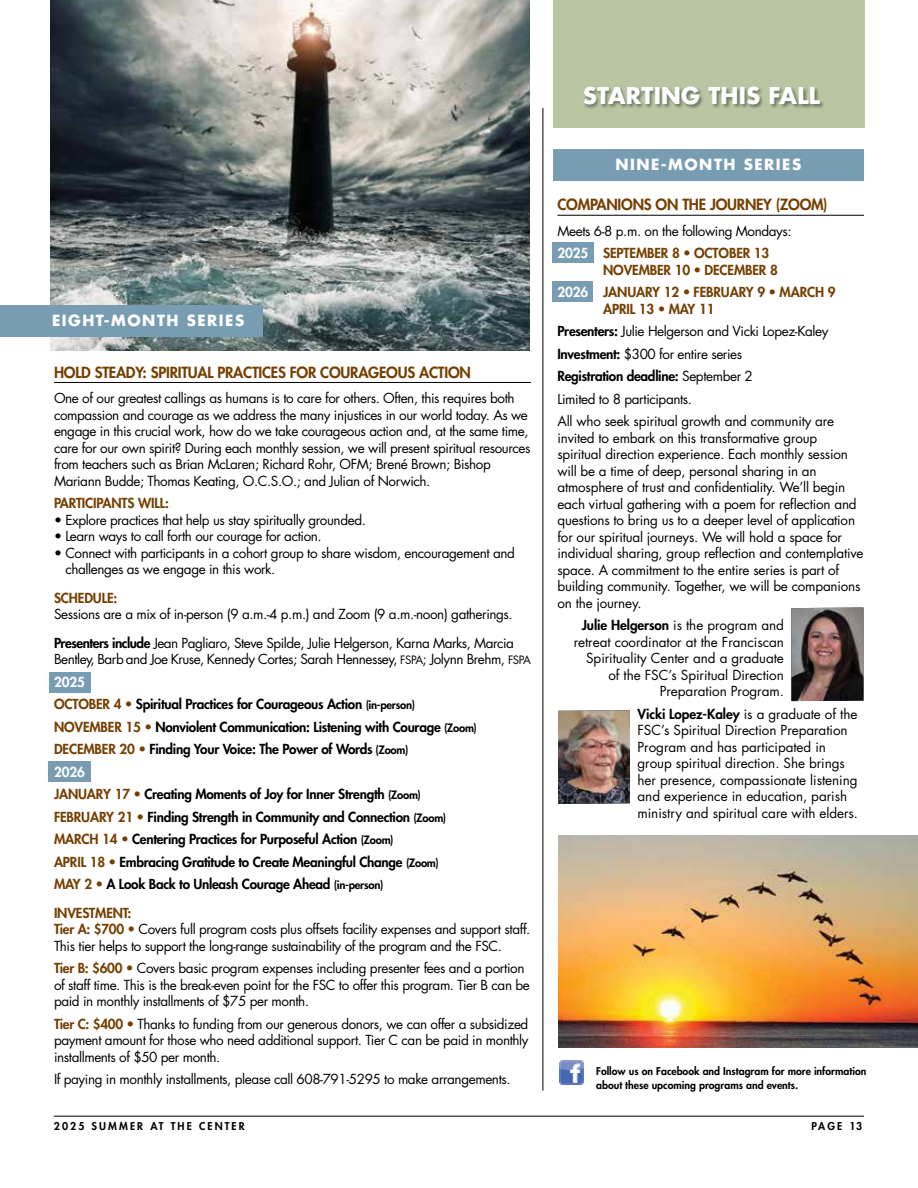
<style>
.page{position:relative;width:918px;height:1188px;background:#fff}
.page>*{position:absolute;margin:0;border:0;box-sizing:border-box;transform-origin:0 0}
.t1{font:700 22.5px "Futura Std";letter-spacing:.01em;color:#fff}
.t2{font:800 15px "Futura Std";letter-spacing:-.015em;color:#753f00}
.t3{font:700 15px "Futura Std";letter-spacing:.1em;color:#fff}
.t4{font:13.5px/16.5px "Futura Std";letter-spacing:-.03em;color:#000}
.t5{font:800 13.5px/22.5px "Futura Std";letter-spacing:-.02em;color:#000}
.t6{font:13.5px/16.5px "Futura Std";letter-spacing:-.005em;color:#000;text-align:right}
.t7{font:800 13.5px/22.5px "Futura Std";letter-spacing:-.01em;color:#753f00}
.t8{font:800 10.5px/13.5px "Futura Std";color:#000}
.t9{font:800 10.5px "Futura Std";letter-spacing:.2em;color:#000}
.s1{font-weight:800}
.s2{font-weight:400}
.s3{font-weight:400;font-size:11.25px}
.s4{color:#fff}
.s5{color:#753f00}
.s6{font-size:11.25px}
.s7{font-weight:800;color:#753f00}
.s8{font-weight:800;color:#fff}
</style>
<div class="page">
<div style="left:552px;top:242px;width:42px;height:21px;background:#789db2"></div>
<div style="left:552px;top:281px;width:41px;height:21px;background:#789db2"></div>
<hr style="left:557px;top:215px;width:307px;height:1px;background:#000">
<div style="left:49px;top:672px;width:42px;height:20px;background:#789db2"></div>
<div style="left:49px;top:761px;width:42px;height:21px;background:#789db2"></div>
<img style="left:51px;top:0;width:478px;height:351px">
<img style="left:559px;top:1060px;width:25px;height:25px">
<img style="left:791px;top:608px;width:72px;height:93px">
<img style="left:558px;top:710px;width:72px;height:94px">
<img style="left:558px;top:835px;width:360px;height:213px">
<hr style="left:54px;top:382px;width:477px;height:1px;background:#000">
<div style="left:554px;top:149px;width:310px;height:32px;background:#789db2"></div>
<div style="left:0;top:305px;width:263px;height:32px;background:#789db2"></div>
<div style="left:554px;top:0;width:311px;height:128px;background:#b9c5a3"></div>
<div style="left:583px;top:87px;width:242px;height:23px;background:#000;opacity:.4"></div>
<hr style="left:543px;top:108px;width:1px;height:983px;background:#000">
<hr style="left:54px;top:1116px;width:810px;height:1px;background:#000">
<h1 class="t1" style="left:583px;top:81px;width:238px">STARTING THIS FALL</h1>
<p class="t3" style="left:52px;top:310px;width:194px">EIGHT-MONTH SERIES</p>
<p class="t2" style="left:54px;top:363px;width:418px">HOLD STEADY: SPIRITUAL PRACTICES FOR COURAGEOUS ACTION</p>
<p class="t4" style="left:54px;top:390px;width:478px">One of our greatest callings as humans is to care for others. Often, this requires both compassion and courage as we address the many injustices in our world today. As we engage in this crucial work, how do we take courageous action and, at the same time, care for our own spirit? During each monthly session, we will present spiritual resources from teachers such as Brian McLaren; Richard Rohr, OFM; Brené Brown; Bishop Mariann Budde; Thomas Keating, O.C.S.O.; and Julian of Norwich.</p>
<p class="t7" style="left:54px;top:492px;width:117px">PARTICIPANTS WILL:</p>
<p class="t4" style="left:54px;top:512px;width:313px">• Explore practices that help us stay spiritually grounded.</p>
<p class="t4" style="left:54px;top:528px;width:269px">• Learn ways to call forth our courage for action.</p>
<p class="t4" style="left:65px;top:545px;width:451px;text-indent:-11px">• Connect with participants in a cohort group to share wisdom, encouragement and challenges as we engage in this work.</p>
<p class="t7" style="left:54px;top:586px;width:65px">SCHEDULE:</p>
<p class="t4" style="left:54px;top:600px;width:462px;line-height:28.5px">Sessions are a mix of in-person (9 a.m.-4 p.m.) and Zoom (9 a.m.-noon) gatherings.<br><span class="s1">Presenters include</span> Jean Pagliaro, Steve Spilde, Julie Helgerson, Karna Marks, Marcia</p>
<p class="t5" style="left:54px;top:648px;width:479px"><span class="s2">Bentley, Barb and Joe Kruse, Kennedy Cortes; Sarah Hennessey,</span> <span class="s3">FSPA</span><span class="s2">; Jolynn Brehm,</span> <span class="s3">FSPA </span><span class="s4">2025<br></span><span class="s5">OCTOBER 4 •</span> Spiritual Practices for Courageous Action <span class="s6">(in-person)<br></span><span class="s5">NOVEMBER 15 •</span> Nonviolent Communication: Listening with Courage <span class="s6">(Zoom)<br></span><span class="s5">DECEMBER 20 •</span> Finding Your Voice: The Power of Words <span class="s6">(Zoom)<br></span><span class="s4">2026<br></span><span class="s5">JANUARY 17 •</span> Creating Moments of Joy for Inner Strength <span class="s6">(Zoom)<br></span><span class="s5">FEBRUARY 21 •</span> Finding Strength in Community and Connection <span class="s6">(Zoom)<br></span><span class="s5">MARCH 14 •</span> Centering Practices for Purposeful Action <span class="s6">(Zoom)<br></span><span class="s5">APRIL 18 •</span> Embracing Gratitude to Create Meaningful Change <span class="s6">(Zoom)<br></span><span class="s5">MAY 2 •</span> A Look Back to Unleash Courage Ahead <span class="s6">(in-person)</span></p>
<p class="t4" style="left:54px;top:905px;width:478px"><span class="s7">INVESTMENT:<br>Tier A: $700 •</span> Covers full program costs plus offsets facility expenses and support staff.<br>This tier helps to support the long-range sustainability of the program and the FSC.</p>
<p class="t4" style="left:54px;top:960px;width:477px"><span class="s7">Tier B: $600 •</span> Covers basic program expenses including presenter fees and a portion of staff time. This is the break-even point for the FSC to offer this program. Tier B can be paid in monthly installments of $75 per month.</p>
<p class="t4" style="left:54px;top:1016px;width:476px;text-align:justify"><span class="s7">Tier C: $400 •</span> Thanks to funding from our generous donors, we can offer a subsidized payment amount for those who need additional support. Tier C can be paid in monthly installments of $50 per month.</p>
<p class="t4" style="left:54px;top:1071px;width:458px">If paying in monthly installments, please call 608-791-5295 to make arrangements.</p>
<p class="t3" style="left:615px;top:155px;width:187px">NINE-MONTH SERIES</p>
<p class="t2" style="left:557px;top:195px;width:272px">COMPANIONS ON THE JOURNEY (ZOOM)</p>
<p class="t4" style="left:557px;top:220px;width:236px;line-height:22.5px">Meets 6-8 p.m. on the following Mondays:<br><span class="s8">2025</span> <span class="s7">SEPTEMBER 8 • OCTOBER 13</span></p>
<p class="t7" style="left:557px;top:259px;width:280px;text-indent:46px">NOVEMBER 10 • DECEMBER 8<br><span class="s4">2026</span> JANUARY 12 • FEBRUARY 9 • MARCH 9</p>
<p class="t4" style="left:557px;top:298px;width:278px;line-height:22.5px;text-indent:46px"><span class="s7">APRIL 13 • MAY 11<br></span><span class="s1">Presenters:</span> Julie Helgerson and Vicki Lopez-Kaley <span class="s1">Investment:</span> $300 for entire series<br><span class="s1">Registration deadline:</span> September 2<br>Limited to 8 participants.<br>All who seek spiritual growth and community are</p>
<p class="t4" style="left:557px;top:430px;width:308px">invited to embark on this transformative group spiritual direction experience. Each monthly session will be a time of deep, personal sharing in an atmosphere of trust and confidentiality. We’ll begin each virtual gathering with a poem for reflection and questions to bring us to a deeper level of application for our spiritual journeys. We will hold a space for individual sharing, group reflection and contemplative space. A commitment to the entire series is part of building community. Together, we will be companions on the journey.</p>
<p class="t6" style="left:574px;top:617px;width:212px"><span class="s1">Julie Helgerson</span> is the program and retreat coordinator at the Franciscan<br>Spirituality Center and a graduate of the FSC’s Spiritual Direction<br>Preparation Program.</p>
<p class="t6" style="left:638px;top:706px;width:222px;text-align:left"><span class="s1">Vicki Lopez-Kaley</span> is a graduate of the FSC’s Spiritual Direction Preparation Program and has participated in group spiritual direction. She brings her presence, compassionate listening and experience in education, parish ministry and spiritual care with elders.</p>
<p class="t8" style="left:596px;top:1065px;width:272px">Follow us on Facebook and Instagram for more information about these upcoming programs and events.</p>
<p class="t9" style="left:54px;top:1120px;width:192px">2025 SUMMER AT THE CENTER</p>
<p class="t8" style="left:811px;top:1119px;width:52px">PAGE 13</p>
</div>
